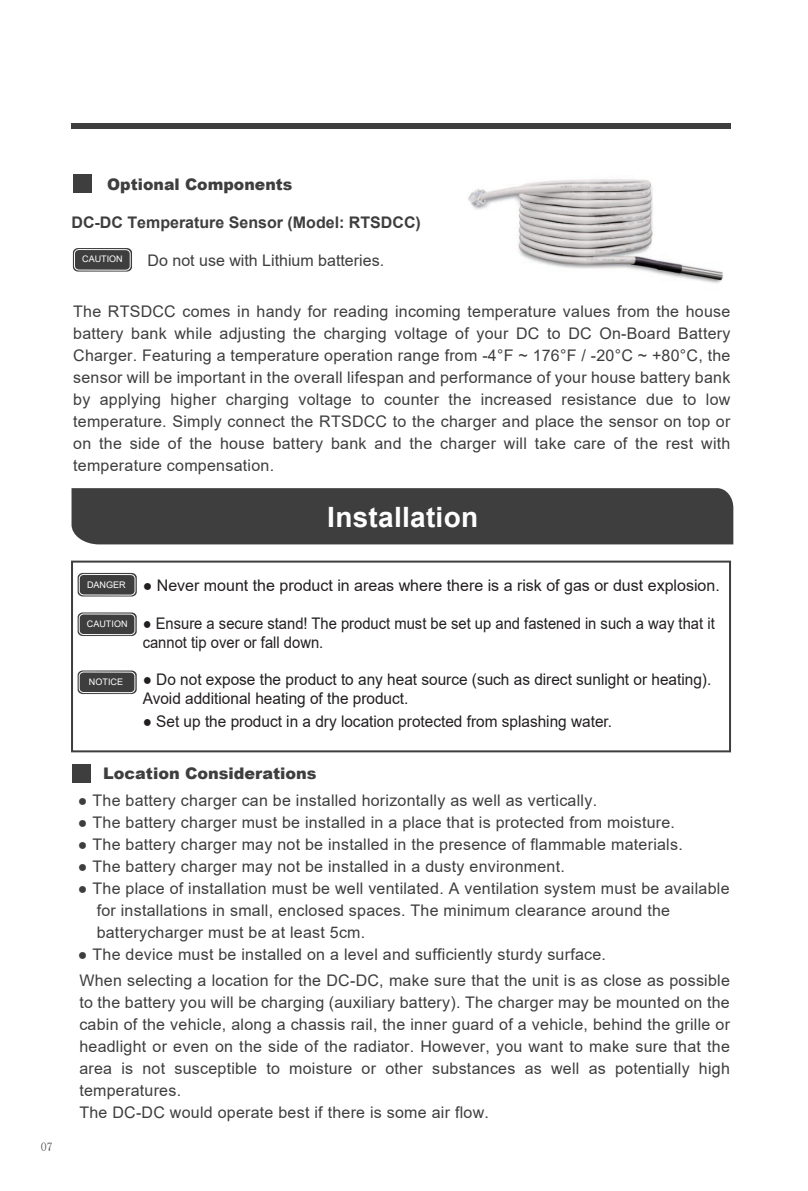
<style>
.page{position:relative;width:808px;height:1191px;background:#fff}
.page>*{position:absolute;margin:0;border:0;box-sizing:border-box;transform-origin:0 0}
.t1{font:700 28px "Arial";letter-spacing:.01em;color:#fff}
.t2{font:16px/22px "Arial";letter-spacing:.015em;color:#3e3e3f}
.t3{font:16px/19.2px "Arial";color:#231f20;scale:.96 1}
.t4{font:16px/19.2px "Arial";color:#231f20;scale:.92 1}
.t5{font:16px "Arial";color:#231f20}
.t6{font:900 16px "Arial";color:#3e3e3f}
.t7{font:700 16px "Arial";color:#3e3e3f}
.t8{font:12px "FZLTHJW GB1 0";color:#3e3e3f}
.t9{font:9px "Arial";color:#fff}
</style>
<div class="page">
<div style="left:72px;top:123px;width:658px;height:6px;background:#3e3e3f"></div>
<div style="left:73px;top:175px;width:18px;height:18px;background:#3e3e3f"></div>
<div style="left:72px;top:488px;width:661px;height:56px;background:#3e3e3f"></div>
<img style="left:468px;top:179px;width:255px;height:105px">
<div style="left:73px;top:248px;width:59px;height:23px;background:#3e3e3f;border-radius:5px"></div>
<div style="left:74px;top:249px;width:56px;height:21px;border:1px solid #fbfbfc;border-radius:4px"></div>
<div style="left:72px;top:764px;width:19px;height:19px;background:#3e3e3f"></div>
<div style="left:71px;top:560px;width:660px;height:192px;border:2px solid #3e3e3f"></div>
<div style="left:78px;top:573px;width:59px;height:23px;background:#3e3e3f;border-radius:5px"></div>
<div style="left:79px;top:574px;width:56px;height:21px;border:1px solid #fbfbfc;border-radius:4px"></div>
<div style="left:78px;top:612px;width:59px;height:24px;background:#3e3e3f;border-radius:5px"></div>
<div style="left:79px;top:613px;width:56px;height:22px;border:1px solid #fbfbfc;border-radius:4px"></div>
<div style="left:78px;top:670px;width:59px;height:24px;background:#3e3e3f;border-radius:5px"></div>
<div style="left:79px;top:671px;width:56px;height:22px;border:1px solid #fbfbfc;border-radius:4px"></div>
<p class="t6" style="left:107px;top:172px;width:187px">Optional Components</p>
<p class="t7" style="left:72px;top:211px;width:351px">DC-DC Temperature Sensor (Model: RTSDCC)</p>
<p class="t9" style="left:82px;top:253px;width:42px">CAUTION</p>
<p class="t2" style="left:148px;top:249px;width:238px">Do not use with Lithium batteries.</p>
<p class="t2" style="left:73px;top:300px;width:659px;text-align:justify">The RTSDCC comes in handy for reading incoming temperature values from the house battery bank while adjusting the charging voltage of your DC to DC On-Board Battery Charger. Featuring a temperature operation range from -4°F ~ 176°F / -20°C ~ +80°C, the sensor will be important in the overall lifespan and performance of your house battery bank by applying higher charging voltage to counter the increased resistance due to low temperature. Simply connect the RTSDCC to the charger and place the sensor on top or on the side of the house battery bank and the charger will take care of the rest with temperature compensation.</p>
<h1 class="t1" style="left:327px;top:497px;width:152px">Installation</h1>
<p class="t8" style="left:41px;top:1140px;width:13px">07</p>
<p class="t9" style="left:87px;top:578px;width:40px">DANGER</p>
<p class="t9" style="left:87px;top:617px;width:42px">CAUTION</p>
<p class="t9" style="left:89px;top:675px;width:36px">NOTICE</p>
<p class="t5" style="left:143px;top:574px;width:579px">● Never mount the product in areas where there is a risk of gas or dust explosion.</p>
<p class="t4" style="left:143px;top:614px;width:623px">● Ensure a secure stand! The product must be set up and fastened in such a way that it cannot tip over or fall down.</p>
<p class="t3" style="left:143px;top:669px;width:594px">● Do not expose the product to any heat source (such as direct sunlight or heating).<br>Avoid additional heating of the product.</p>
<p class="t3" style="left:143px;top:712px;width:490px">● Set up the product in a dry location protected from splashing water.</p>
<p class="t6" style="left:103px;top:761px;width:215px">Location Considerations</p>
<p class="t2" style="left:78px;top:789px;width:521px">● The battery charger can be installed horizontally as well as vertically.</p>
<p class="t2" style="left:78px;top:811px;width:599px">● The battery charger must be installed in a place that is protected from moisture.</p>
<p class="t2" style="left:78px;top:833px;width:606px">● The battery charger may not be installed in the presence of flammable materials.</p>
<p class="t2" style="left:78px;top:855px;width:488px">● The battery charger may not be installed in a dusty environment.</p>
<p class="t2" style="left:97px;top:877px;width:634px;text-indent:-19px">● The place of installation must be well ventilated. A ventilation system must be available for installations in small, enclosed spaces. The minimum clearance around the batterycharger must be at least 5cm.</p>
<p class="t2" style="left:78px;top:941px;width:653px;line-height:26.4px">● The device must be installed on a level and sufficiently sturdy surface.<br>When selecting a location for the DC-DC, make sure that the unit is as close as possible</p>
<p class="t2" style="left:79px;top:991px;width:652px">to the battery you will be charging (auxiliary battery). The charger may be mounted on the cabin of the vehicle, along a chassis rail, the inner guard of a vehicle, behind the grille or headlight or even on the side of the radiator. However, you want to make sure that the area is not susceptible to moisture or other substances as well as potentially high temperatures.<br>The DC-DC would operate best if there is some air flow.</p>
</div>
